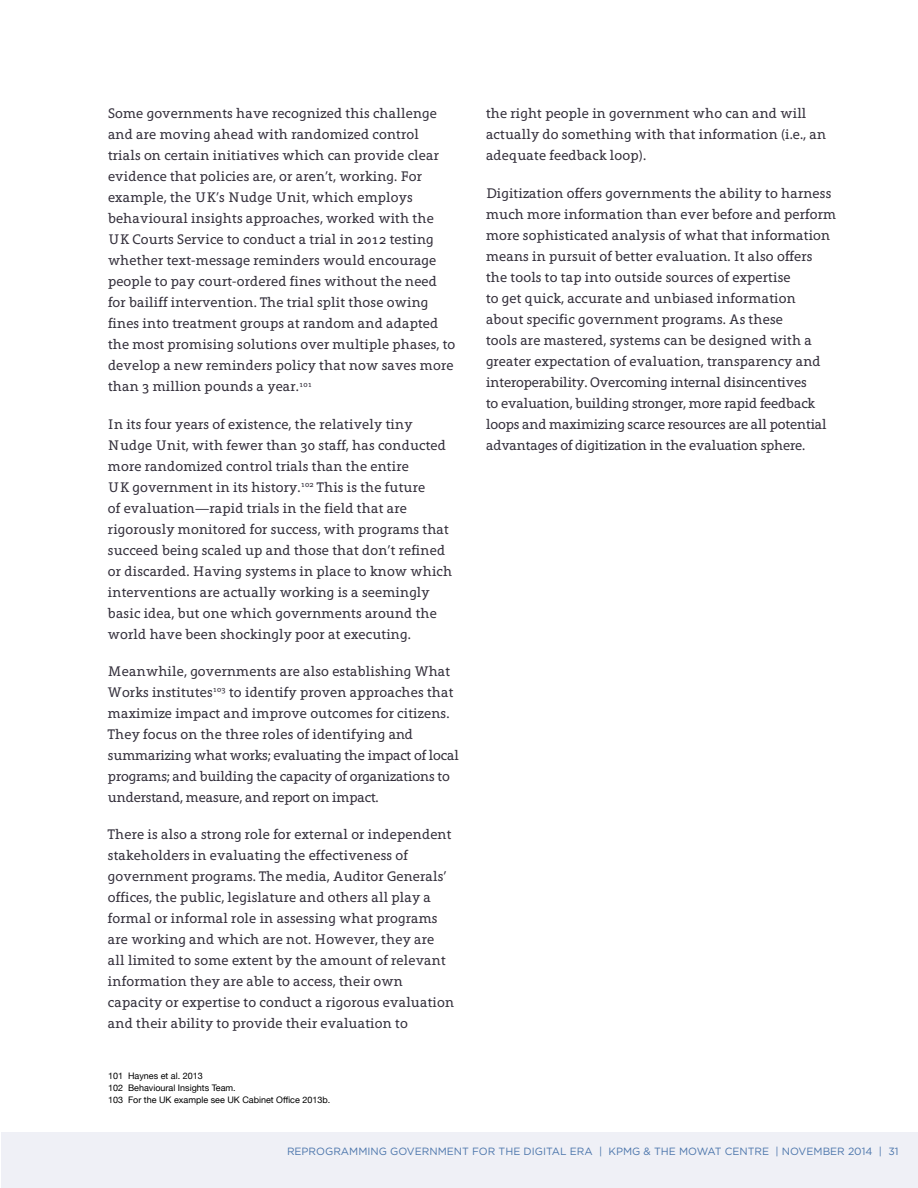
<style>
.page{position:relative;width:918px;height:1188px;background:#fff}
.page>*{position:absolute;margin:0;border:0;box-sizing:border-box;transform-origin:0 0}
.t1{font:14.25px/21px "Grandesign Neue Serif";letter-spacing:.01em;color:#332f3b}
.t2{font:10.5px "Gotham HTF";color:#4b75ab}
.t3{font:9px/12px "Helvetica Neue";color:#000}
</style>
<div class="page">
<div style="left:1px;top:1133px;width:917px;height:55px;background:#eff0f6"></div>
<p class="t1" style="left:108px;top:103px;width:349px">Some governments have recognized this challenge and are moving ahead with randomized control<br>trials on certain initiatives which can provide clear evidence that policies are, or aren’t, working. For example, the UK’s Nudge Unit, which employs behavioural insights approaches, worked with the UK Courts Service to conduct a trial in 2012 testing whether text-message reminders would encourage people to pay court-ordered fines without the need for bailiff intervention. The trial split those owing fines into treatment groups at random and adapted the most promising solutions over multiple phases, to develop a new reminders policy that now saves more than 3 million pounds a year.<sup>101</sup></p>
<p class="t1" style="left:108px;top:413px;width:346px">In its four years of existence, the relatively tiny Nudge Unit, with fewer than 30 staff, has conducted more randomized control trials than the entire<br>UK government in its history.<sup>102</sup> This is the future<br>of evaluation—rapid trials in the field that are rigorously monitored for success, with programs that succeed being scaled up and those that don’t refined or discarded. Having systems in place to know which interventions are actually working is a seemingly basic idea, but one which governments around the world have been shockingly poor at executing.</p>
<p class="t1" style="left:108px;top:661px;width:353px">Meanwhile, governments are also establishing What Works institutes<sup>103</sup> to identify proven approaches that maximize impact and improve outcomes for citizens.<br>They focus on the three roles of identifying and summarizing what works; evaluating the impact of local programs; and building the capacity of organizations to understand, measure, and report on impact.</p>
<p class="t1" style="left:108px;top:824px;width:348px">There is also a strong role for external or independent stakeholders in evaluating the effectiveness of government programs. The media, Auditor Generals’ offices, the public, legislature and others all play a formal or informal role in assessing what programs are working and which are not. However, they are all limited to some extent by the amount of relevant information they are able to access, their own capacity or expertise to conduct a rigorous evaluation and their ability to provide their evaluation to</p>
<p class="t3" style="left:108px;top:1070px;width:224px">101 Haynes et al. 2013<br>102 Behavioural Insights Team.<br>103 For the UK example see UK Cabinet Office 2013b.</p>
<p class="t1" style="left:486px;top:103px;width:342px">the right people in government who can and will actually do something with that information (i.e., an adequate feedback loop).</p>
<p class="t1" style="left:486px;top:182px;width:352px">Digitization offers governments the ability to harness much more information than ever before and perform more sophisticated analysis of what that information means in pursuit of better evaluation. It also offers the tools to tap into outside sources of expertise<br>to get quick, accurate and unbiased information about specific government programs. As these<br>tools are mastered, systems can be designed with a greater expectation of evaluation, transparency and interoperability. Overcoming internal disincentives<br>to evaluation, building stronger, more rapid feedback loops and maximizing scarce resources are all potential advantages of digitization in the evaluation sphere.</p>
<p class="t2" style="left:287px;top:1145px;width:338px">REPROGRAMMING GOVERNMENT FOR THE DIGITAL ERA | KPMG</p>
<p class="t2" style="left:644px;top:1145px;width:256px">&amp; THE MOWAT CENTRE | NOVEMBER 2014 | 31</p>
</div>
